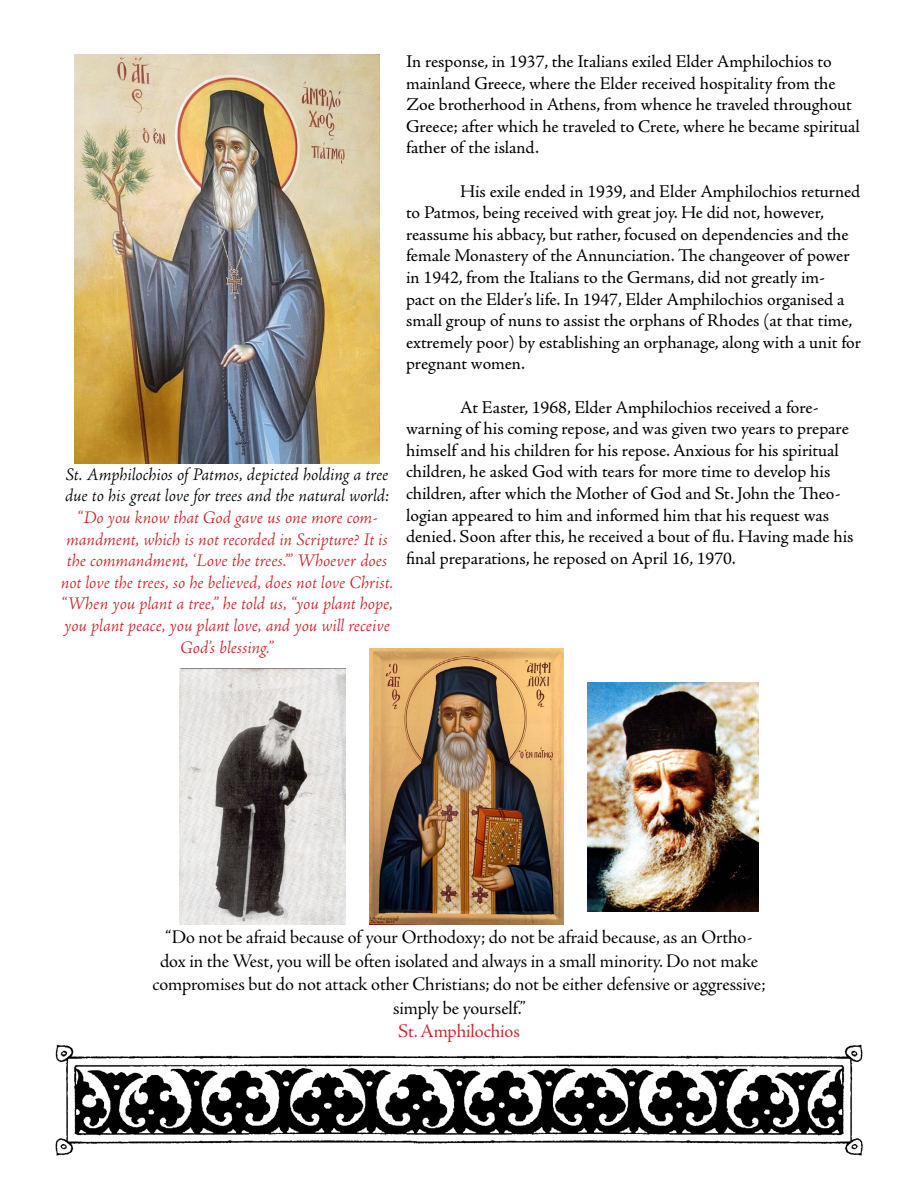
<style>
.page{position:relative;width:918px;height:1188px;background:#fff}
.page>*{position:absolute;margin:0;border:0;box-sizing:border-box;transform-origin:0 0}
.t1{font:19.5px/23.4px "Adobe Jenson Pro Subh";letter-spacing:-.005em;color:#000;text-align:center}
.t2{font:19.5px "Adobe Jenson Pro Subh";letter-spacing:-.005em;color:#d2232a}
.t3{font:18px/21.6px "Adobe Jenson Pro";letter-spacing:-.005em;color:#000}
.t4{font:italic 300 18px/21.6px "Adobe Jenson Pro";letter-spacing:-.005em;color:#d2232a;text-align:center}
.t5{font:italic 300 18px/21.6px "Adobe Jenson Pro";letter-spacing:-.005em;color:#000}
</style>
<div class="page">
<img style="left:55px;top:1044px;width:808px;height:112px">
<img style="left:75px;top:54px;width:304px;height:410px">
<img style="left:370px;top:648px;width:193px;height:277px">
<img style="left:179px;top:669px;width:167px;height:256px">
<img style="left:587px;top:682px;width:171px;height:229px">
<p class="t5" style="left:65px;top:464px;width:325px">St. Amphilochios of Patmos, depicted holding a tree due to his great love for trees and the natural world:</p>
<p class="t4" style="left:61px;top:508px;width:334px">“Do you know that God gave us one more com&shy;mandment, which is not recorded in Scripture? It is the commandment, ‘Love the trees.’” Whoever does not love the trees, so he believed, does not love Christ. “When you plant a tree,” he told us, “you plant hope, you plant peace, you plant love, and you will receive God’s blessing.”</p>
<p class="t3" style="left:406px;top:51px;width:455px">In response, in 1937, the Italians exiled Elder Amphilochios to mainland Greece, where the Elder received hospitality from the Zoe brotherhood in Athens, from whence he traveled throughout Greece; after which he traveled to Crete, where he became spiritual father of the island.</p>
<p class="t3" style="left:406px;top:180px;width:457px;text-indent:54px">His exile ended in 1939, and Elder Amphilochios returned to Patmos, being received with great joy. He did not, however, reassume his abbacy, but rather, focused on dependencies and the female Monastery of the Annunciation. The changeover of power in 1942, from the Italians to the Germans, did not greatly im-<br>pact on the Elder’s life. In 1947, Elder Amphilochios organised a small group of nuns to assist the orphans of Rhodes (at that time, extremely poor) by establishing an orphanage, along with a unit for pregnant women.</p>
<p class="t3" style="left:406px;top:396px;width:449px;text-indent:54px">At Easter, 1968, Elder Amphilochios received a fore&shy;warning of his coming repose, and was given two years to prepare himself and his children for his repose. Anxious for his spiritual children, he asked God with tears for more time to develop his children, after which the Mother of God and St. John the Theo&shy;logian appeared to him and informed him that his request was denied. Soon after this, he received a bout of flu. Having made his final preparations, he reposed on April 16, 1970.</p>
<p class="t1" style="left:152px;top:926px;width:615px">“Do not be afraid because of your Orthodoxy; do not be afraid because, as an Ortho&shy;dox in the West, you will be often isolated and always in a small minority. Do not make compromises but do not attack other Christians; do not be either defensive or aggressive; simply be yourself.”</p>
<p class="t2" style="left:398px;top:1020px;width:123px">St. Amphilochios</p>
</div>
